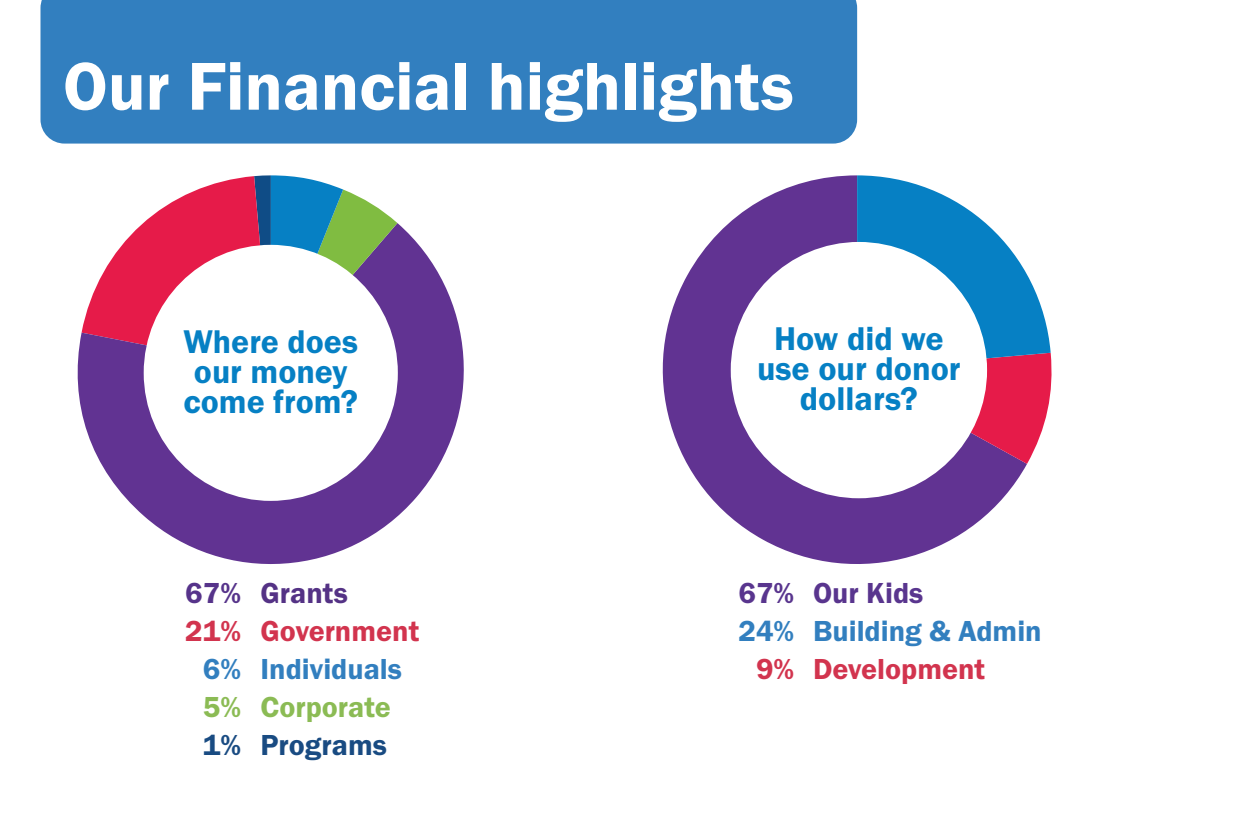
<style>
.page{position:relative;width:1260px;height:828px;background:#fff}
.page>*{position:absolute;margin:0;border:0;box-sizing:border-box;transform-origin:0 0}
.t1{font:70px "Franklin Gothic URW Dem";color:#fff}
.t2{font:34px/30px "Franklin Gothic URW Dem";color:#0680c4;text-align:center}
.t3{font:30px "Franklin Gothic URW Dem";color:#327fbf}
.t4{font:30px "Franklin Gothic URW Dem";color:#d2344e}
.t5{font:30px "Franklin Gothic URW Dem";color:#8bbb54}
.t6{font:30px "Franklin Gothic URW Dem";color:#59358e}
.t7{font:30px "Franklin Gothic URW Dem";color:#194b82}
.t8{font:30px "Franklin Gothic URW Dem";color:#543285}
.t9{font:30px "Franklin Gothic URW Dem";color:#56338a}
</style>
<div class="page">
<div style="left:40px;top:0;width:817px;height:144px;background:#327fbf"></div>
<svg style="left:78px;top:223px;width:386px;height:341px;fill:#613392"></svg>
<svg style="left:82px;top:175px;width:315px;height:195px"></svg>
<div style="left:144px;top:245px;width:254px;height:256px;background:#fff;border-radius:50%"></div>
<svg style="left:663px;top:175px;width:364px;height:389px;fill:#613392"></svg>
<svg style="left:857px;top:175px;width:195px;height:289px"></svg>
<div style="left:731px;top:242px;width:256px;height:256px;background:#fff;border-radius:50%"></div>
<p class="t1" style="left:63px;top:43px;width:732px">Our Financial highlights</p>
<p class="t2" style="left:183px;top:326px;width:176px">Where does our money come from?</p>
<p class="t2" style="left:757px;top:324px;width:205px">How did we use our donor dollars?</p>
<p class="t9" style="left:185px;top:575px;width:57px">67%</p>
<p class="t4" style="left:185px;top:613px;width:57px">21%</p>
<p class="t3" style="left:203px;top:651px;width:40px">6%</p>
<p class="t5" style="left:203px;top:689px;width:40px">5%</p>
<p class="t7" style="left:203px;top:727px;width:40px">1%</p>
<p class="t8" style="left:261px;top:575px;width:89px">Grants</p>
<p class="t4" style="left:261px;top:613px;width:160px">Government</p>
<p class="t3" style="left:261px;top:651px;width:143px">Individuals</p>
<p class="t5" style="left:261px;top:689px;width:132px">Corporate</p>
<p class="t7" style="left:261px;top:727px;width:128px">Programs</p>
<p class="t6" style="left:738px;top:574px;width:57px">67%</p>
<p class="t3" style="left:738px;top:612px;width:57px">24%</p>
<p class="t4" style="left:756px;top:650px;width:40px">9%</p>
<p class="t6" style="left:813px;top:574px;width:112px">Our Kids</p>
<p class="t3" style="left:813px;top:612px;width:230px">Building &amp; Admin</p>
<p class="t4" style="left:813px;top:650px;width:174px">Development</p>
</div>
